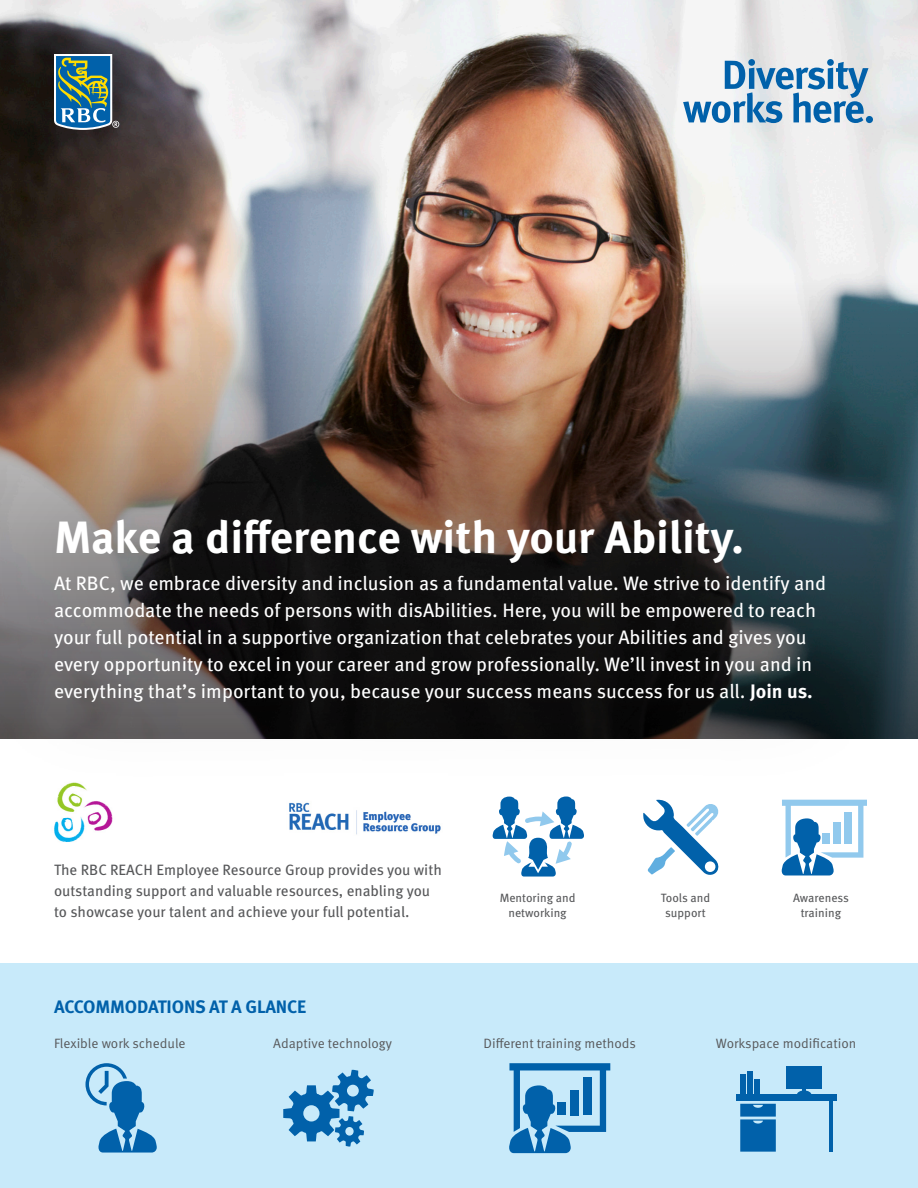
<style>
.page{position:relative;width:918px;height:1188px;background:#fff}
.page>*{position:absolute;margin:0;border:0;box-sizing:border-box;transform-origin:0 0}
.t1{font:700 45.3px "Meta Pro";letter-spacing:-.005em;color:#fff}
.t2{font:19.5px/27px "Meta Pro";color:#fff}
.t3{font:700 18px "Meta Pro";letter-spacing:-.01em;color:#0161aa}
.t4{font:15px/21px "Meta Pro";color:#57585a}
.t5{font:13.5px "Meta Pro Norm";color:#57585a}
.t6{font:12px/15px "Meta Pro";color:#57585a;text-align:center}
.s1{font-weight:700}
</style>
<div class="page">
<div style="left:0;top:963px;width:918px;height:225px;background:#c8eafa"></div>
<img style="left:0;top:0;width:918px;height:53px">
<img style="left:0;top:53px;width:918px;height:685px">
<div style="left:0;top:434px;width:899px;height:351px;background:#231f20;opacity:.53"></div>
<svg style="left:53px;top:53px;width:66px;height:78px;background:#54828a"></svg>
<svg style="left:643px;top:799px;width:76px;height:76px"></svg>
<svg style="left:493px;top:797px;width:91px;height:80px"></svg>
<img style="left:50px;top:773px;width:65px;height:69px">
<img style="left:285px;top:773px;width:163px;height:62px">
<svg style="left:283px;top:1070px;width:91px;height:77px"></svg>
<svg style="left:782px;top:800px;width:85px;height:75px"></svg>
<svg style="left:85px;top:1063px;width:72px;height:90px"></svg>
<div style="left:736px;top:1095px;width:100px;height:6px;background:#0161aa"></div>
<hr style="left:830px;top:1101px;width:3px;height:51px;background:#0161aa">
<svg style="left:740px;top:1104px;width:36px;height:48px;background:#156fb2"></svg>
<div style="left:786px;top:1066px;width:36px;height:23px;background:#0161aa"></div>
<svg style="left:797px;top:1089px;width:14px;height:6px"></svg>
<div style="left:740px;top:1075px;width:6px;height:20px;background:#0161aa"></div>
<div style="left:747px;top:1071px;width:6px;height:24px;background:#0161aa"></div>
<div style="left:755px;top:1080px;width:5px;height:15px;background:#0161aa"></div>
<svg style="left:509px;top:1063px;width:101px;height:90px"></svg>
<svg style="left:683px;top:59px;width:185px;height:64px"></svg>
<div style="left:866px;top:116px;width:7px;height:7px;background:#0161aa;border-radius:50%"></div>
<p class="t1" style="left:54px;top:502px;width:691px">Make a difference with your Ability.</p>
<p class="t2" style="left:54px;top:568px;width:774px">At RBC, we embrace diversity and inclusion as a fundamental value. We strive to identify and accommodate the needs of persons with disAbilities. Here, you will be empowered to reach your full potential in a supportive organization that celebrates your Abilities and gives you every opportunity to excel in your career and grow professionally. We’ll invest in you and in everything that’s important to you, because your success means success for us all. <span class="s1">Join us.</span></p>
<p class="t4" style="left:54px;top:858px;width:389px">The RBC REACH Employee Resource Group provides you with outstanding support and valuable resources, enabling you to showcase your talent and achieve your full potential.</p>
<p class="t3" style="left:54px;top:992px;width:254px">ACCOMMODATIONS AT A GLANCE</p>
<p class="t6" style="left:661px;top:890px;width:51px">Tools and support</p>
<p class="t6" style="left:500px;top:890px;width:77px">Mentoring and networking</p>
<p class="t6" style="left:793px;top:890px;width:57px">Awareness training</p>
<p class="t5" style="left:54px;top:1034px;width:133px">Flexible work schedule</p>
<p class="t5" style="left:273px;top:1034px;width:120px">Adaptive technology</p>
<p class="t5" style="left:484px;top:1034px;width:154px">Different training methods</p>
<p class="t5" style="left:716px;top:1034px;width:142px">Workspace modification</p>
</div>
